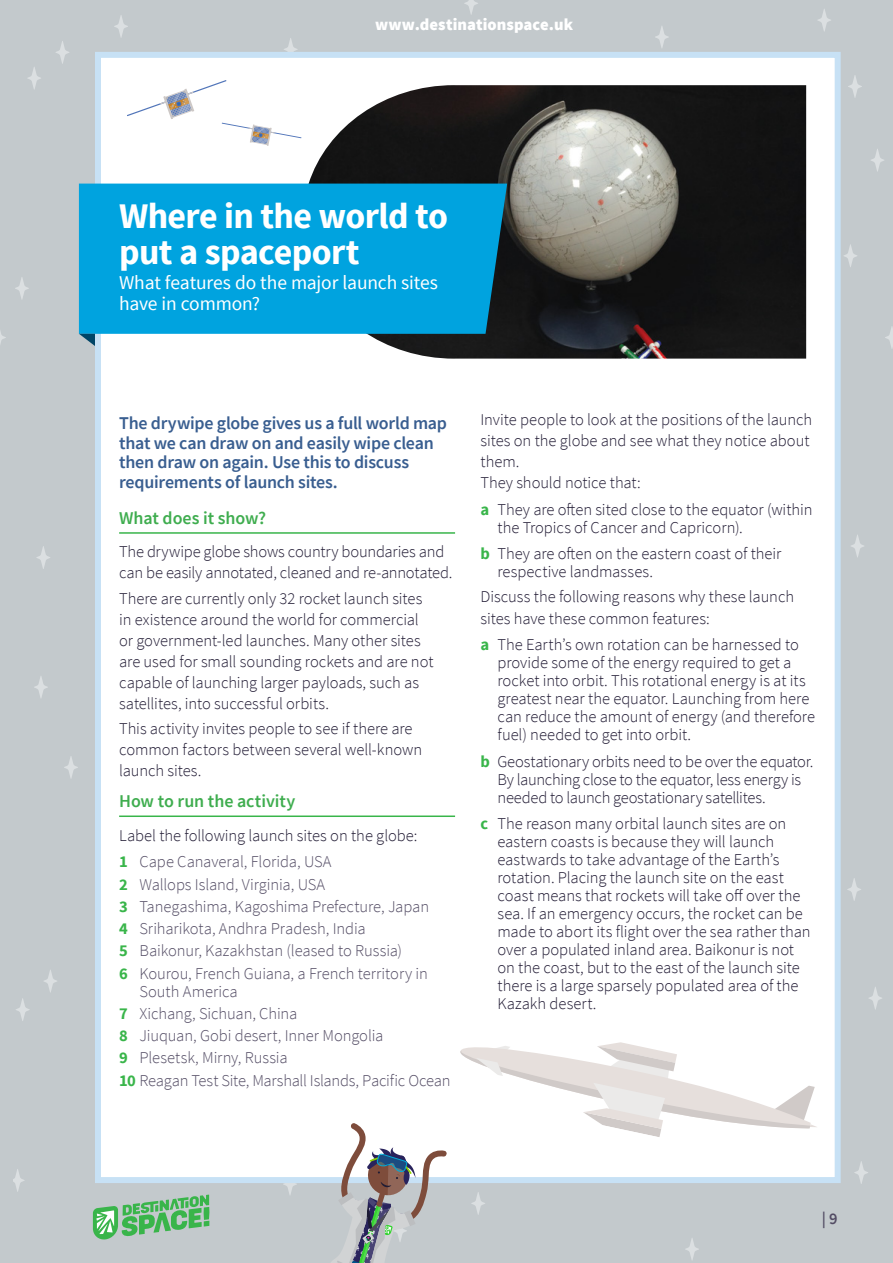
<style>
.page{position:relative;width:893px;height:1263px;background:#c3c9cc}
.page>*{position:absolute;margin:0;border:0;box-sizing:border-box;transform-origin:0 0}
.t1{font:700 36px/36px "Source Sans Pro";letter-spacing:-.02em;color:#fff}
.t2{font:19.5px/21px "Source Sans Pro";letter-spacing:-.01em;color:#fff}
.t3{font:600 18px/19.5px "Source Sans Pro";letter-spacing:-.015em;color:#395e90}
.t4{font:600 18px "Source Sans Pro";color:#3fad4f}
.t5{font:300 16.5px/18px "Source Sans Pro";letter-spacing:-.005em;color:#221c35}
.t6{font:300 16.5px/22.2px "Source Sans Pro";letter-spacing:-.005em;color:#534c64}
.t7{font:900 16.5px "Source Sans Pro";letter-spacing:.005em;color:#fff}
.t8{font:600 16.5px "Source Sans Pro";color:#534c64}
.s1{font-weight:700;color:#39b54a}
.s2{color:#534c64}
</style>
<div class="page">
<svg style="left:36px;top:546px;width:14px;height:23px"></svg>
<svg style="left:655px;top:26px;width:14px;height:22px"></svg>
<svg style="left:287px;top:1186px;width:6px;height:9px"></svg>
<svg style="left:471px;top:1192px;width:14px;height:23px"></svg>
<svg style="left:685px;top:1238px;width:14px;height:22px"></svg>
<svg style="left:34px;top:676px;width:14px;height:22px"></svg>
<svg style="left:13px;top:1169px;width:12px;height:23px"></svg>
<svg style="left:869px;top:987px;width:13px;height:23px"></svg>
<svg style="left:464px;top:0;width:14px;height:15px"></svg>
<svg style="left:847px;top:878px;width:14px;height:23px"></svg>
<svg style="left:844px;top:244px;width:13px;height:23px"></svg>
<svg style="left:871px;top:149px;width:13px;height:23px"></svg>
<svg style="left:885px;top:327px;width:8px;height:21px"></svg>
<svg style="left:114px;top:15px;width:14px;height:22px"></svg>
<svg style="left:15px;top:277px;width:14px;height:22px"></svg>
<svg style="left:28px;top:67px;width:13px;height:22px"></svg>
<svg style="left:56px;top:41px;width:13px;height:23px"></svg>
<svg style="left:854px;top:1161px;width:14px;height:23px"></svg>
<svg style="left:16px;top:998px;width:14px;height:23px"></svg>
<svg style="left:44px;top:970px;width:13px;height:22px"></svg>
<svg style="left:64px;top:756px;width:14px;height:22px"></svg>
<svg style="left:851px;top:535px;width:13px;height:22px"></svg>
<svg style="left:818px;top:9px;width:13px;height:22px"></svg>
<svg style="left:848px;top:75px;width:14px;height:22px"></svg>
<svg style="left:285px;top:38px;width:11px;height:11px"></svg>
<svg style="left:0;top:331px;width:6px;height:13px"></svg>
<svg style="left:93px;top:1194px;width:116px;height:46px"></svg>
<div style="left:95px;top:49px;width:746px;height:1137px;background:#fff"></div>
<div style="left:172px;top:86px;width:634px;height:382px;background:#fff"></div>
<img style="left:308px;top:85px;width:498px;height:274px">
<svg style="left:78px;top:181px;width:433px;height:156px;background:#069ed6"></svg>
<hr style="left:119px;top:532px;width:336px;height:2px;background:#39b54a">
<hr style="left:119px;top:815px;width:336px;height:2px;background:#39b54a">
<svg style="left:458px;top:1039px;width:360px;height:98px;background:#f3f1f0"></svg>
<svg style="left:79px;top:334px;width:16px;height:12px"></svg>
<svg style="left:127px;top:80px;width:175px;height:66px;background:#f5f6f7"></svg>
<svg style="left:310px;top:1123px;width:137px;height:140px"></svg>
<p class="t7" style="left:375px;top:14px;width:199px">www.destinationspace.uk</p>
<h1 class="t1" style="left:119px;top:199px;width:330px">Where in the world to put a spaceport</h1>
<p class="t2" style="left:119px;top:272px;width:321px">What features do the major launch sites have in common?</p>
<p class="t3" style="left:119px;top:413px;width:329px">The drywipe globe gives us a full world map that we can draw on and easily wipe clean then draw on again. Use this to discuss requirements of launch sites.</p>
<p class="t4" style="left:119px;top:506px;width:148px">What does it show?</p>
<p class="t5" style="left:119px;top:542px;width:335px;line-height:21px">The drywipe globe shows country boundaries and can be easily annotated, cleaned and re-annotated.</p>
<p class="t5" style="left:119px;top:588px;width:316px;line-height:21px">There are currently only 32 rocket launch sites in existence around the world for commercial or government-led launches. Many other sites are used for small sounding rockets and are not capable of launching larger payloads, such as satellites, into successful orbits.</p>
<p class="t5" style="left:119px;top:718px;width:305px;line-height:21px">This activity invites people to see if there are common factors between several well-known launch sites.</p>
<p class="t4" style="left:119px;top:789px;width:178px">How to run the activity</p>
<p class="t5" style="left:119px;top:822px;width:300px;line-height:26.5px">Label the following launch sites on the globe:<br><span class="s1">1</span> <span class="s2">Cape Canaveral, Florida, USA</span></p>
<p class="t6" style="left:119px;top:873px;width:311px"><span class="s1">2</span> Wallops Island, Virginia, USA<br><span class="s1">3</span> Tanegashima, Kagoshima Prefecture, Japan <span class="s1">4</span> Sriharikota, Andhra Pradesh, India<br><span class="s1">5</span> Baikonur, Kazakhstan (leased to Russia)<br><span class="s1">6</span> Kourou, French Guiana, a French territory in</p>
<p class="t6" style="left:119px;top:980px;width:333px;text-indent:20px">South America<br><span class="s1">7</span> Xichang, Sichuan, China<br><span class="s1">8</span> Jiuquan, Gobi desert, Inner Mongolia<br><span class="s1">9</span> Plesetsk, Mirny, Russia<br><span class="s1">10</span> Reagan Test Site, Marshall Islands, Pacific Ocean</p>
<p class="t5" style="left:480px;top:409px;width:333px;line-height:21px">Invite people to look at the positions of the launch sites on the globe and see what they notice about them.<br>They should notice that:</p>
<p class="t5" style="left:497px;top:500px;width:316px;text-indent:-17px"><span class="s1">a</span> They are often sited close to the equator (within the Tropics of Cancer and Capricorn).</p>
<p class="t5" style="left:497px;top:545px;width:285px;text-indent:-17px"><span class="s1">b</span> They are often on the eastern coast of their respective landmasses.</p>
<p class="t5" style="left:480px;top:587px;width:315px;line-height:21px">Discuss the following reasons why these launch sites have these common features:</p>
<p class="t5" style="left:497px;top:636px;width:319px;text-indent:-17px"><span class="s1">a</span> The Earth’s own rotation can be harnessed to provide some of the energy required to get a rocket into orbit. This rotational energy is at its greatest near the equator. Launching from here can reduce the amount of energy (and therefore fuel) needed to get into orbit.</p>
<p class="t5" style="left:497px;top:752px;width:318px;text-indent:-17px"><span class="s1">b</span> Geostationary orbits need to be over the equator.<br>By launching close to the equator, less energy is needed to launch geostationary satellites.</p>
<p class="t5" style="left:497px;top:815px;width:315px;text-indent:-17px"><span class="s1">c</span> The reason many orbital launch sites are on eastern coasts is because they will launch eastwards to take advantage of the Earth’s rotation. Placing the launch site on the east coast means that rockets will take off over the sea. If an emergency occurs, the rocket can be made to abort its flight over the sea rather than over a populated inland area. Baikonur is not on the coast, but to the east of the launch site there is a large sparsely populated area of the Kazakh desert.</p>
<p class="t8" style="left:822px;top:1208px;width:17px">| 9</p>
</div>
